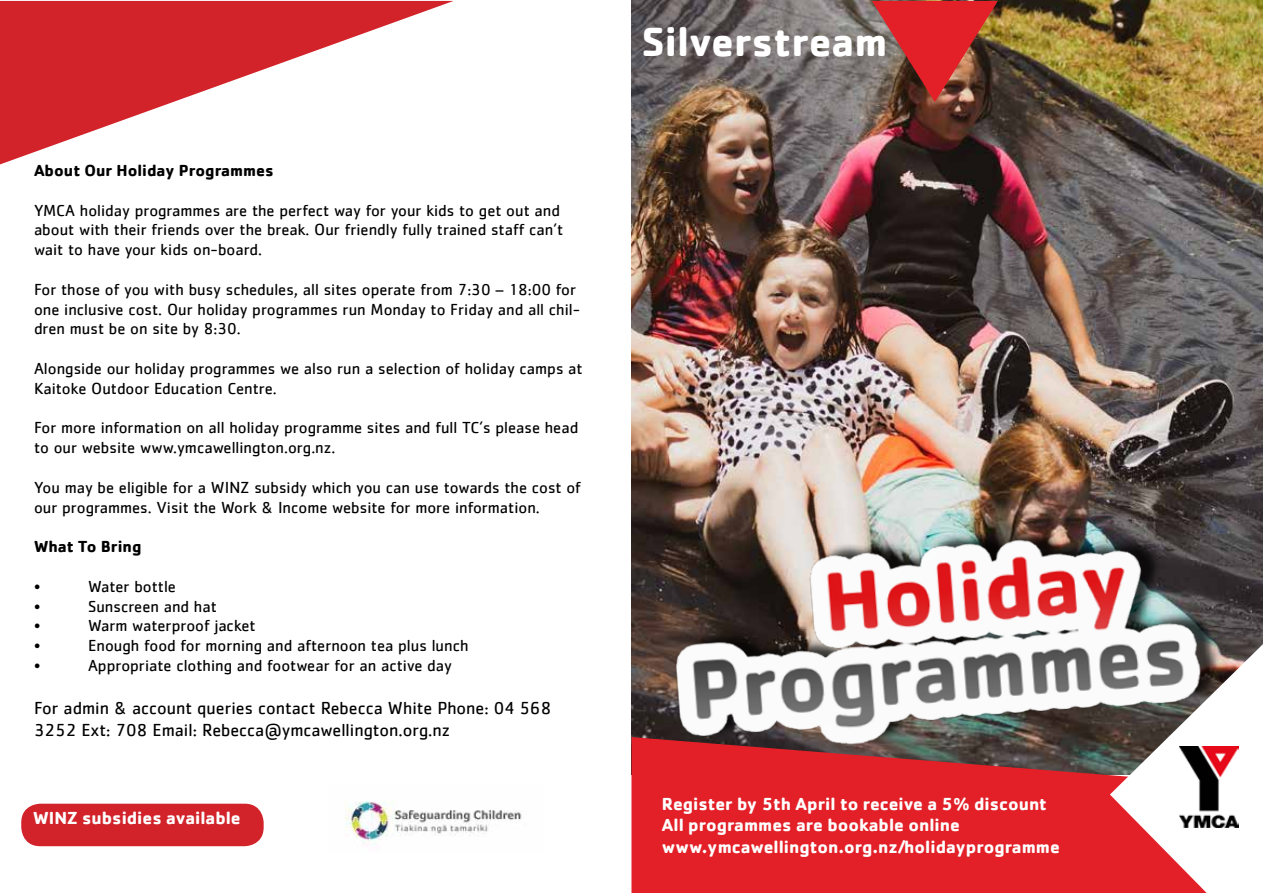
<style>
.page{position:relative;width:1263px;height:893px;background:#fff}
.page>*{position:absolute;margin:0;border:0;box-sizing:border-box;transform-origin:0 0}
.t1{font:700 42px "Cachet";color:#fff}
.t2{font:700 18px/21.6px "Cachet";color:#fff}
.t3{font:18px/21.6px "Cachet";color:#000}
.t4{font:16.5px/19.8px "Cachet";color:#000}
.t5{font:700 16.5px "Cachet";color:#000}
</style>
<div class="page">
<img style="left:631px;top:0;width:632px;height:426px">
<img style="left:631px;top:426px;width:632px;height:311px">
<img style="left:872px;top:1px;width:126px;height:101px">
<svg style="left:631px;top:737px;width:479px;height:156px;fill:#e31f27"></svg>
<svg style="left:1110px;top:644px;width:153px;height:249px"></svg>
<img style="left:1180px;top:747px;width:58px;height:81px">
<svg style="left:0;top:1px;width:453px;height:163px;fill:#d2232a"></svg>
<div style="left:21px;top:804px;width:243px;height:42px;background:#d2232a;border-radius:19px"></div>
<img style="left:345px;top:801px;width:177px;height:44px">
<p class="t5" style="left:34px;top:160px;width:241px">About Our Holiday Programmes</p>
<p class="t4" style="left:34px;top:200px;width:531px">YMCA holiday programmes are the perfect way for your kids to get out and about with their friends over the break. Our friendly fully trained staff can’t wait to have your kids on-board.</p>
<p class="t4" style="left:34px;top:279px;width:548px">For those of you with busy schedules, all sites operate from 7:30 – 18:00 for one inclusive cost. Our holiday programmes run Monday to Friday and all chil&shy;dren must be on site by 8:30.</p>
<p class="t4" style="left:34px;top:358px;width:550px">Alongside our holiday programmes we also run a selection of holiday camps at<br>Kaitoke Outdoor Education Centre.</p>
<p class="t4" style="left:34px;top:418px;width:546px">For more information on all holiday programme sites and full TC’s please head to our website www.ymcawellington.org.nz.</p>
<p class="t4" style="left:34px;top:477px;width:548px">You may be eligible for a WINZ subsidy which you can use towards the cost of our programmes. Visit the Work &amp; Income website for more information.</p>
<p class="t5" style="left:34px;top:536px;width:109px">What To Bring</p>
<p class="t4" style="left:34px;top:576px;width:8px">•</p>
<p class="t4" style="left:88px;top:576px;width:89px">Water bottle</p>
<p class="t4" style="left:34px;top:596px;width:8px">•</p>
<p class="t4" style="left:88px;top:596px;width:130px">Sunscreen and hat</p>
<p class="t4" style="left:34px;top:616px;width:8px">•</p>
<p class="t4" style="left:88px;top:616px;width:169px">Warm waterproof jacket</p>
<p class="t4" style="left:34px;top:635px;width:8px">•</p>
<p class="t4" style="left:88px;top:635px;width:382px">Enough food for morning and afternoon tea plus lunch</p>
<p class="t4" style="left:34px;top:655px;width:8px">•</p>
<p class="t4" style="left:88px;top:655px;width:365px">Appropriate clothing and footwear for an active day</p>
<p class="t3" style="left:34px;top:697px;width:519px">For admin &amp; account queries contact Rebecca White Phone: 04 568<br>3252 Ext: 708 Email: Rebecca@ymcawellington.org.nz</p>
<p class="t2" style="left:33px;top:806px;width:209px">WINZ subsidies available</p>
<h1 class="t1" style="left:641px;top:15px;width:247px">Silverstream</h1>
<p class="t2" style="left:662px;top:792px;width:399px">Register by 5th April to receive a 5% discount<br>All programmes are bookable online www.ymcawellington.org.nz/holidayprogramme</p>
</div>
